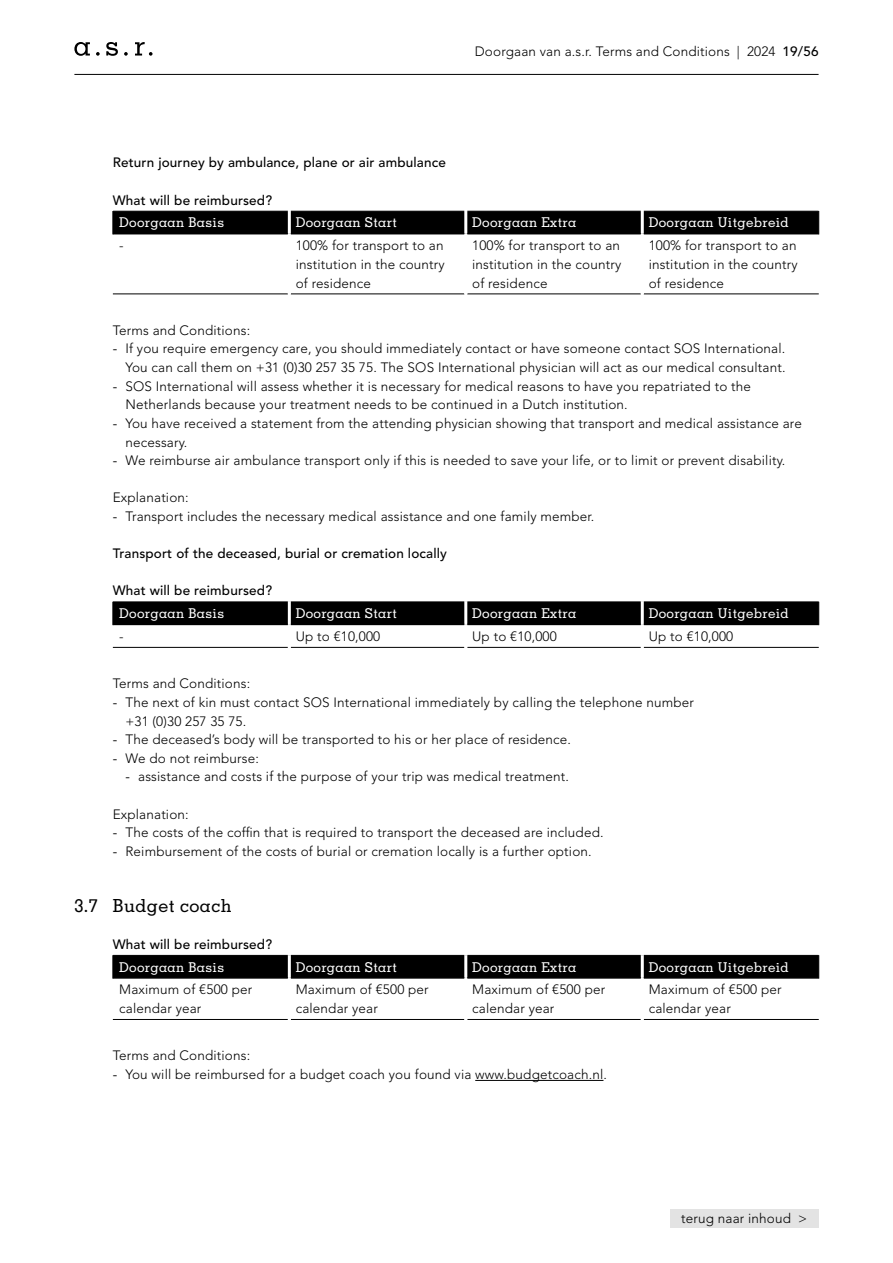
<style>
.page{position:relative;width:893px;height:1263px;background:#fff}
.page>*{position:absolute;margin:0;border:0;box-sizing:border-box;transform-origin:0 0}
.t1{font:500 18px "Memphis LT Std";letter-spacing:.025em;color:#000}
.t2{font:300 13.5px/18.6px "Avenir LT Std";letter-spacing:.01em;color:#000}
.t3{font:500 13.5px "Memphis LT Std";letter-spacing:.025em;color:#fff}
.t4{font:500 13.5px "Avenir LT Std";letter-spacing:.01em;color:#000}
.s1{font-weight:500}
.s2{font-weight:400}
</style>
<div class="page">
<div style="left:670px;top:1209px;width:149px;height:19px;background:#e3e3e3"></div>
<hr style="left:475px;top:1080px;width:128px;height:1px;background:#000">
<div style="left:113px;top:211px;width:706px;height:22px;background:#000"></div>
<hr style="left:113px;top:294px;width:175px;height:1px;background:#000">
<hr style="left:291px;top:294px;width:173px;height:1px;background:#000">
<hr style="left:467px;top:294px;width:174px;height:1px;background:#000">
<hr style="left:644px;top:294px;width:175px;height:1px;background:#000">
<hr style="left:288px;top:211px;width:3px;height:23px;background:#fff">
<hr style="left:464px;top:211px;width:3px;height:23px;background:#fff">
<hr style="left:641px;top:211px;width:3px;height:23px;background:#fff">
<hr style="left:113px;top:233px;width:175px;height:1px;background:#000">
<hr style="left:291px;top:233px;width:173px;height:1px;background:#000">
<hr style="left:467px;top:233px;width:174px;height:1px;background:#000">
<hr style="left:644px;top:233px;width:175px;height:1px;background:#000">
<div style="left:113px;top:602px;width:706px;height:22px;background:#000"></div>
<hr style="left:113px;top:647px;width:175px;height:1px;background:#000">
<hr style="left:291px;top:647px;width:173px;height:1px;background:#000">
<hr style="left:467px;top:647px;width:174px;height:1px;background:#000">
<hr style="left:644px;top:647px;width:175px;height:1px;background:#000">
<hr style="left:288px;top:602px;width:3px;height:22px;background:#fff">
<hr style="left:464px;top:602px;width:3px;height:22px;background:#fff">
<hr style="left:641px;top:602px;width:3px;height:22px;background:#fff">
<hr style="left:113px;top:624px;width:175px;height:1px;background:#000">
<hr style="left:291px;top:624px;width:173px;height:1px;background:#000">
<hr style="left:467px;top:624px;width:174px;height:1px;background:#000">
<hr style="left:644px;top:624px;width:175px;height:1px;background:#000">
<div style="left:113px;top:955px;width:706px;height:22px;background:#000"></div>
<hr style="left:113px;top:1019px;width:175px;height:1px;background:#000">
<hr style="left:291px;top:1019px;width:173px;height:1px;background:#000">
<hr style="left:467px;top:1019px;width:174px;height:1px;background:#000">
<hr style="left:644px;top:1019px;width:175px;height:1px;background:#000">
<hr style="left:288px;top:955px;width:3px;height:23px;background:#fff">
<hr style="left:464px;top:955px;width:3px;height:23px;background:#fff">
<hr style="left:641px;top:955px;width:3px;height:23px;background:#fff">
<hr style="left:113px;top:977px;width:175px;height:2px;background:#000">
<hr style="left:291px;top:977px;width:173px;height:2px;background:#000">
<hr style="left:467px;top:977px;width:174px;height:2px;background:#000">
<hr style="left:644px;top:977px;width:175px;height:2px;background:#000">
<hr style="left:74px;top:74px;width:745px;height:1px;background:#000">
<svg style="left:124px;top:52px;width:4px;height:4px"></svg>
<svg style="left:135px;top:42px;width:18px;height:14px"></svg>
<svg style="left:96px;top:52px;width:4px;height:4px"></svg>
<svg style="left:74px;top:42px;width:16px;height:14px"></svg>
<svg style="left:106px;top:42px;width:12px;height:14px"></svg>
<p class="t2" style="left:475px;top:42px;width:345px">Doorgaan van a.s.r. Terms and Conditions | 2024 <span class="s1">19/56</span></p>
<p class="t4" style="left:113px;top:155px;width:335px">Return journey by ambulance, plane or air ambulance</p>
<p class="t4" style="left:113px;top:192px;width:161px">What will be reimbursed?</p>
<p class="t3" style="left:119px;top:214px;width:106px">Doorgaan Basis</p>
<p class="t3" style="left:296px;top:214px;width:103px">Doorgaan Start</p>
<p class="t3" style="left:472px;top:214px;width:106px">Doorgaan Extra</p>
<p class="t3" style="left:649px;top:214px;width:142px">Doorgaan Uitgebreid</p>
<p class="t2" style="left:119px;top:236px;width:6px">-</p>
<p class="t2" style="left:296px;top:236px;width:151px;text-align:justify">100% for transport to an institution in the country of residence</p>
<p class="t2" style="left:472px;top:236px;width:151px;text-align:justify">100% for transport to an institution in the country of residence</p>
<p class="t2" style="left:649px;top:236px;width:151px;text-align:justify">100% for transport to an institution in the country of residence</p>
<p class="t2" style="left:113px;top:321px;width:139px">Terms and Conditions:</p>
<p class="t2" style="left:113px;top:340px;width:674px;text-align:right"><span class="s2">-</span> If you require emergency care, you should immediately contact or have someone contact SOS International.<br>You can call them on +31 (0)30 257 35 75. The SOS International physician will act as our medical consultant.</p>
<p class="t2" style="left:125px;top:377px;width:627px;text-indent:-13px"><span class="s2">-</span> SOS International will assess whether it is necessary for medical reasons to have you repatriated to the<br>Netherlands because your treatment needs to be continued in a Dutch institution.</p>
<p class="t2" style="left:125px;top:414px;width:678px;text-indent:-13px"><span class="s2">-</span> You have received a statement from the attending physician showing that transport and medical assistance are necessary.</p>
<p class="t2" style="left:113px;top:451px;width:674px"><span class="s2">-</span> We reimburse air ambulance transport only if this is needed to save your life, or to limit or prevent disability.</p>
<p class="t2" style="left:113px;top:488px;width:78px">Explanation:</p>
<p class="t2" style="left:113px;top:507px;width:483px"><span class="s2">-</span> Transport includes the necessary medical assistance and one family member.</p>
<p class="t4" style="left:113px;top:546px;width:336px">Transport of the deceased, burial or cremation locally</p>
<p class="t4" style="left:113px;top:583px;width:161px">What will be reimbursed?</p>
<p class="t3" style="left:119px;top:605px;width:106px">Doorgaan Basis</p>
<p class="t3" style="left:296px;top:605px;width:103px">Doorgaan Start</p>
<p class="t3" style="left:472px;top:605px;width:106px">Doorgaan Extra</p>
<p class="t3" style="left:649px;top:605px;width:142px">Doorgaan Uitgebreid</p>
<p class="t2" style="left:119px;top:627px;width:6px">-</p>
<p class="t2" style="left:296px;top:627px;width:86px">Up to €10,000</p>
<p class="t2" style="left:472px;top:627px;width:86px">Up to €10,000</p>
<p class="t2" style="left:649px;top:627px;width:86px">Up to €10,000</p>
<p class="t2" style="left:113px;top:674px;width:139px">Terms and Conditions:</p>
<p class="t2" style="left:125px;top:693px;width:570px;text-indent:-13px"><span class="s2">-</span> The next of kin must contact SOS International immediately by calling the telephone number +31 (0)30 257 35 75.</p>
<p class="t2" style="left:113px;top:730px;width:460px"><span class="s2">-</span> The deceased’s body will be transported to his or her place of residence.</p>
<p class="t2" style="left:113px;top:749px;width:148px"><span class="s2">-</span> We do not reimburse:</p>
<p class="t2" style="left:125px;top:767px;width:445px"><span class="s2">-</span> assistance and costs if the purpose of your trip was medical treatment.</p>
<p class="t2" style="left:113px;top:805px;width:78px">Explanation:</p>
<p class="t2" style="left:113px;top:823px;width:492px"><span class="s2">-</span> The costs of the coffin that is required to transport the deceased are included.</p>
<p class="t2" style="left:113px;top:842px;width:480px"><span class="s2">-</span> Reimbursement of the costs of burial or cremation locally is a further option.</p>
<h1 class="t1" style="left:74px;top:894px;width:159px">3.7 Budget coach</h1>
<p class="t4" style="left:113px;top:936px;width:161px">What will be reimbursed?</p>
<p class="t3" style="left:119px;top:958px;width:106px">Doorgaan Basis</p>
<p class="t3" style="left:296px;top:958px;width:103px">Doorgaan Start</p>
<p class="t3" style="left:472px;top:958px;width:106px">Doorgaan Extra</p>
<p class="t3" style="left:649px;top:958px;width:142px">Doorgaan Uitgebreid</p>
<p class="t2" style="left:119px;top:980px;width:135px">Maximum of €500 per calendar year</p>
<p class="t2" style="left:296px;top:980px;width:135px">Maximum of €500 per calendar year</p>
<p class="t2" style="left:472px;top:980px;width:135px">Maximum of €500 per calendar year</p>
<p class="t2" style="left:649px;top:980px;width:135px">Maximum of €500 per calendar year</p>
<p class="t2" style="left:113px;top:1046px;width:139px">Terms and Conditions:</p>
<p class="t2" style="left:113px;top:1065px;width:496px"><span class="s2">-</span> You will be reimbursed for a budget coach you found via www.budgetcoach.nl.</p>
<p class="t2" style="left:681px;top:1209px;width:127px">terug naar inhoud &gt;</p>
</div>
